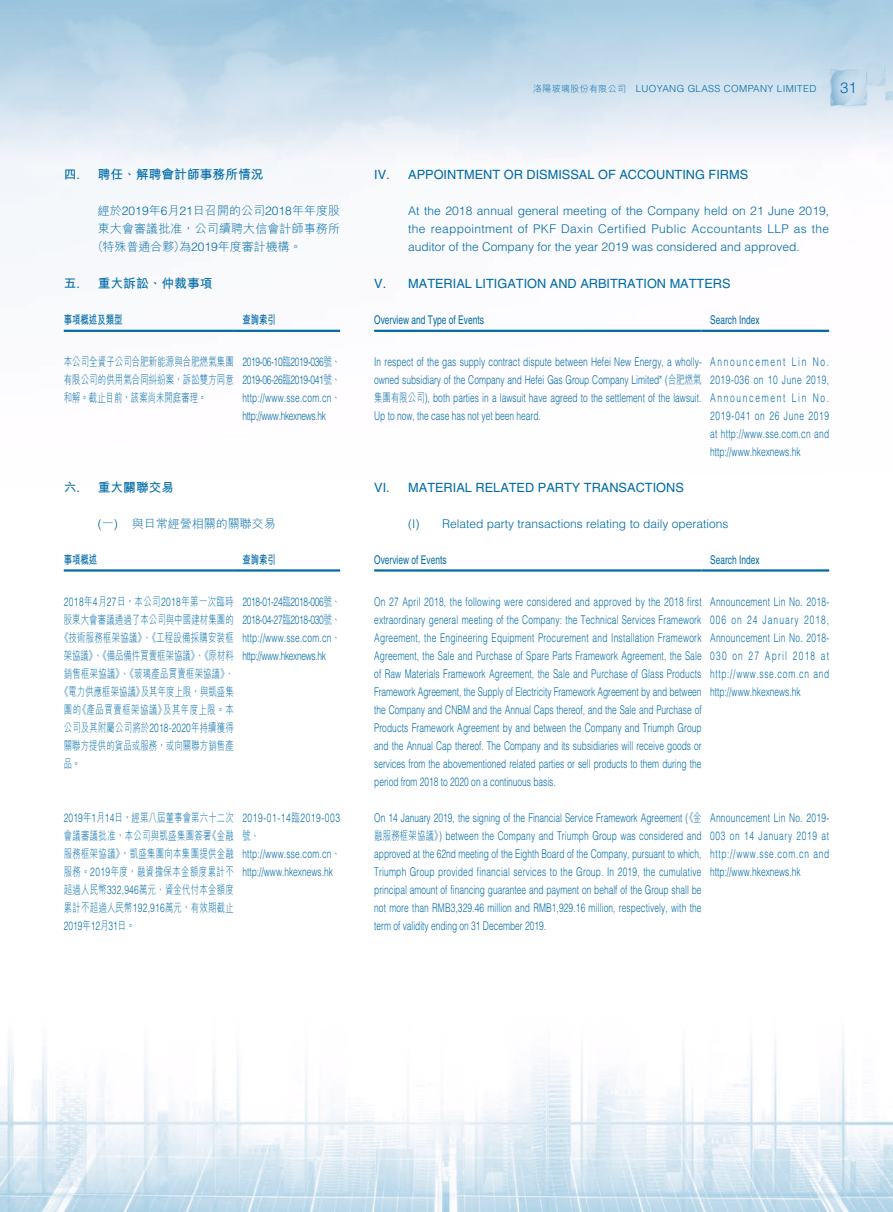
<style>
.page{position:relative;width:893px;height:1212px;background:#fff}
.page>*{position:absolute;margin:0;border:0;box-sizing:border-box;transform-origin:0 0}
.t1{font:300 15px "Helvetica LT Std";color:#006ba7}
.t2{font:12.75px "Helvetica LT Std";color:#006ba7}
.t3{font:700 12.75px "M Hei HK";color:#006ba7}
.t4{font:300 12px/18px "Helvetica LT Std";color:#006ba7;text-align:justify;scale:.7 1}
.t5{font:300 12px/18px "M Hei HK";letter-spacing:.015em;color:#006ba7;text-align:justify;scale:.7 1}
.t6{font:300 12px/18px "Helvetica LT Std";color:#006ba7;text-align:justify}
.t7{font:300 12px "M Hei HK";letter-spacing:.015em;color:#006ba7}
.t8{font:12px "Helvetica LT Std";color:#006ba7;scale:.7 1}
.t9{font:700 12px "M Hei HK";color:#006ba7;scale:.7 1}
.t10{font:300 12px "Helvetica LT Std";letter-spacing:.07em;color:#006ba7;scale:.7 1}
.t11{font:300 9.75px "Helvetica LT Std";letter-spacing:.035em;color:#006ba7}
.s1{font-family:"Helvetica LT Std";font-weight:400}
.s2{font-family:"Helvetica LT Std"}
.s3{font-family:"M Hei HK"}
.s4{font-family:"M Hei HK";font-size:9px}
</style>
<div class="page">
<img style="left:0;top:170px;width:893px;height:1042px">
<div style="left:0;top:0;width:893px;height:170px;background:linear-gradient(to bottom,#99c3dd,#fbf9fd)"></div>
<hr style="left:374px;top:330px;width:328px;height:2px;background:#006ba7">
<hr style="left:702px;top:330px;width:127px;height:2px;background:#006ba7">
<hr style="left:374px;top:569px;width:328px;height:3px;background:#006ba7">
<hr style="left:702px;top:569px;width:127px;height:3px;background:#006ba7">
<hr style="left:64px;top:330px;width:170px;height:2px;background:#006ba7">
<hr style="left:234px;top:330px;width:106px;height:2px;background:#006ba7">
<hr style="left:64px;top:569px;width:170px;height:3px;background:#006ba7">
<hr style="left:234px;top:569px;width:106px;height:3px;background:#006ba7">
<p class="t3" style="left:64px;top:165px;width:201px">四<span class="s1">.</span> 聘任、解聘會計師事務所情況</p>
<p class="t7" style="left:98px;top:205px;width:244px">經於<span class="s2">2019</span>年<span class="s2">6</span>月<span class="s2">21</span>日召開的公司<span class="s2">2018</span>年年度股</p>
<p class="t7" style="left:98px;top:223px;width:244px">東大會審議批准，公司續聘大信會計師事務所</p>
<p class="t7" style="left:92px;top:241px;width:212px">（特殊普通合夥）為<span class="s2">2019</span>年度審計機構。</p>
<p class="t3" style="left:64px;top:274px;width:150px">五<span class="s1">.</span> 重大訴訟、仲裁事項</p>
<p class="t9" style="left:64px;top:311px;width:85px">事項概述及類型</p>
<p class="t9" style="left:242px;top:311px;width:49px">查詢索引</p>
<p class="t5" style="left:64px;top:353px;width:244px">本公司全資子公司合肥新能源與合肥燃氣集團有限公司的供用氣合同糾紛案，訴訟雙方同意和解。截止目前，該案尚未開庭審理。</p>
<p class="t4" style="left:242px;top:353px;width:141px">2019-06-10<span class="s3">臨</span>2019-036<span class="s3">號、</span>2019-06-26<span class="s3">臨</span>2019-041<span class="s3">號、</span>http://www.sse.com.cn<span class="s3">、</span>http://www.hkexnews.hk</p>
<p class="t3" style="left:64px;top:478px;width:112px">六<span class="s1">.</span> 重大關聯交易</p>
<p class="t7" style="left:98px;top:517px;width:180px"><span class="s2">(</span>一<span class="s2">)</span> 與日常經營相關的關聯交易</p>
<p class="t9" style="left:64px;top:550px;width:49px">事項概述</p>
<p class="t9" style="left:242px;top:550px;width:49px">查詢索引</p>
<p class="t5" style="left:61px;top:592px;width:249px"><span class="s2">2018</span>年<span class="s2">4</span>月<span class="s2">27</span>日，本公司<span class="s2">2018</span>年第一次臨時股東大會審議通過了本公司與中國建材集團的《技術服務框架協議》、《工程設備採購安裝框架協議》、《備品備件買賣框架協議》、《原材料銷售框架協議》、《玻璃產品買賣框架協議》、《電力供應框架協議》及其年度上限，與凱盛集團的《產品買賣框架協議》及其年度上限。本公司及其附屬公司將於<span class="s2">2018-2020</span>年持續獲得關聯方提供的貨品或服務，或向關聯方銷售產品。</p>
<p class="t4" style="left:242px;top:593px;width:141px">2018-01-24<span class="s3">臨</span>2018-006<span class="s3">號、</span>2018-04-27<span class="s3">臨</span>2018-030<span class="s3">號、</span>http://www.sse.com.cn<span class="s3">、</span>http://www.hkexnews.hk</p>
<p class="t5" style="left:64px;top:808px;width:245px"><span class="s2">2019</span>年<span class="s2">1</span>月<span class="s2">14</span>日，經第八屆董事會第六十二次會議審議批准，本公司與凱盛集團簽署《金融服務框架協議》，凱盛集團向本集團提供金融服務。<span class="s2">2019</span>年度，融資擔保本金額度累計不超過人民幣<span class="s2">332,946</span>萬元、資金代付本金額度累計不超過人民幣<span class="s2">192,916</span>萬元，有效期截止</p>
<p class="t4" style="left:64px;top:917px;width:103px">2019<span class="s3">年</span>12<span class="s3">月</span>31<span class="s3">日。</span></p>
<p class="t10" style="left:242px;top:810px;width:141px">2019-01-14<span class="s3">臨</span>2019-003</p>
<p class="t5" style="left:242px;top:826px;width:25px">號、</p>
<p class="t4" style="left:242px;top:845px;width:141px">http://www.sse.com.cn<span class="s3">、</span>http://www.hkexnews.hk</p>
<p class="t11" style="left:533px;top:83px;width:285px"><span class="s4">洛陽玻璃股份有限公司</span> LUOYANG GLASS COMPANY LIMITED</p>
<p class="t1" style="left:840px;top:78px;width:18px">31</p>
<p class="t2" style="left:374px;top:167px;width:376px">IV. APPOINTMENT OR DISMISSAL OF ACCOUNTING FIRMS</p>
<p class="t6" style="left:408px;top:202px;width:423px">At the 2018 annual general meeting of the Company held on 21 June 2019, the reappointment of PKF Daxin Certified Public Accountants LLP as the auditor of the Company for the year 2019 was considered and approved.</p>
<p class="t2" style="left:374px;top:276px;width:358px">V. MATERIAL LITIGATION AND ARBITRATION MATTERS</p>
<p class="t8" style="left:374px;top:313px;width:158px">Overview and Type of Events</p>
<p class="t8" style="left:710px;top:313px;width:72px">Search Index</p>
<p class="t4" style="left:374px;top:353px;width:469px">In respect of the gas supply contract dispute between Hefei New Energy, a wholly&shy;owned subsidiary of the Company and Hefei Gas Group Company Limited* (<span class="s3">合肥燃氣集團有限公司</span>), both parties in a lawsuit have agreed to the settlement of the lawsuit.<br>Up to now, the case has not yet been heard.</p>
<p class="t4" style="left:710px;top:353px;width:172px">Announcement Lin No.<br>2019-036 on 10 June 2019, Announcement Lin No.<br>2019-041 on 26 June 2019 at http://www.sse.com.cn and http://www.hkexnews.hk</p>
<p class="t2" style="left:374px;top:480px;width:311px">VI. MATERIAL RELATED PARTY TRANSACTIONS</p>
<p class="t6" style="left:408px;top:514px;width:322px">(I) Related party transactions relating to daily operations</p>
<p class="t8" style="left:374px;top:552px;width:105px">Overview of Events</p>
<p class="t8" style="left:710px;top:552px;width:72px">Search Index</p>
<p class="t4" style="left:374px;top:593px;width:469px">On 27 April 2018, the following were considered and approved by the 2018 first extraordinary general meeting of the Company: the Technical Services Framework Agreement, the Engineering Equipment Procurement and Installation Framework Agreement, the Sale and Purchase of Spare Parts Framework Agreement, the Sale of Raw Materials Framework Agreement, the Sale and Purchase of Glass Products Framework Agreement, the Supply of Electricity Framework Agreement by and between the Company and CNBM and the Annual Caps thereof, and the Sale and Purchase of Products Framework Agreement by and between the Company and Triumph Group and the Annual Cap thereof. The Company and its subsidiaries will receive goods or services from the abovementioned related parties or sell products to them during the period from 2018 to 2020 on a continuous basis.</p>
<p class="t4" style="left:710px;top:593px;width:172px">Announcement Lin No. 2018- 006 on 24 January 2018, Announcement Lin No. 2018- 030 on 27 April 2018 at http://www.sse.com.cn and http://www.hkexnews.hk</p>
<p class="t4" style="left:374px;top:809px;width:469px">On 14 January 2019, the signing of the Financial Service Framework Agreement (<span class="s3">《金融服務框架協議》</span>) between the Company and Triumph Group was considered and approved at the 62nd meeting of the Eighth Board of the Company, pursuant to which, Triumph Group provided financial services to the Group. In 2019, the cumulative principal amount of financing guarantee and payment on behalf of the Group shall be not more than RMB3,329.46 million and RMB1,929.16 million, respectively, with the term of validity ending on 31 December 2019.</p>
<p class="t4" style="left:710px;top:809px;width:172px">Announcement Lin No. 2019- 003 on 14 January 2019 at http://www.sse.com.cn and http://www.hkexnews.hk</p>
</div>
